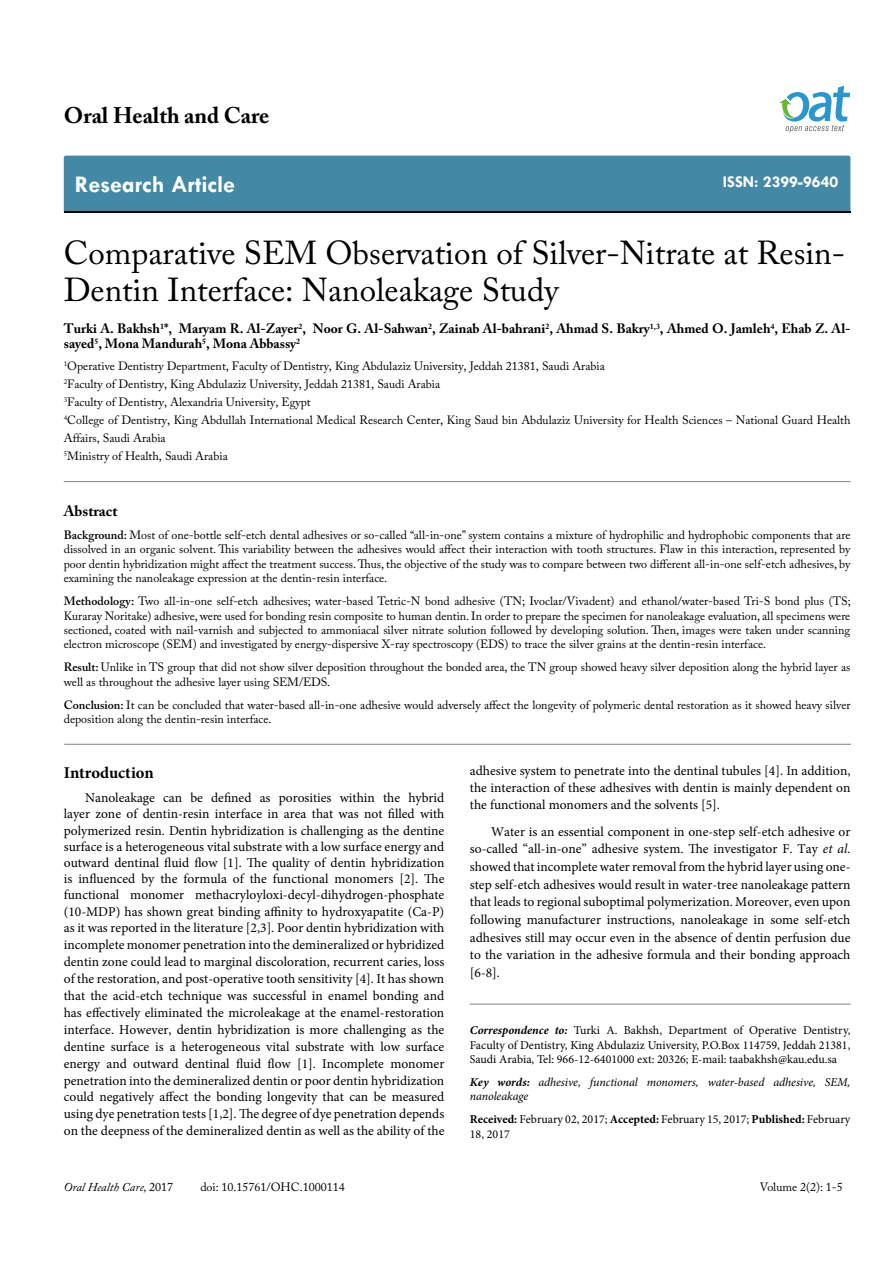
<style>
.page{position:relative;width:893px;height:1263px;background:#fff}
.page>*{position:absolute;margin:0;border:0;box-sizing:border-box;transform-origin:0 0}
.t1{font:33px/37.5px "Adobe Caslon Pro";color:#000}
.t2{font:700 24px "Tw Cen";color:#fff}
.t3{font:700 22.5px "Adobe Caslon Pro";color:#000}
.t4{font:700 16.5px "Tw Cen";color:#fff}
.t5{font:700 16.5px "Minion Pro";letter-spacing:-.005em;color:#000}
.t6{font:700 15px "Adobe Caslon Pro";color:#000}
.t7{font:13.5px/16.6px "Minion Pro";color:#000;text-align:justify}
.t8{font:700 13.5px/15px "Adobe Caslon Pro";color:#000}
.t9{font:12px/14.4px "Adobe Caslon Pro";color:#000}
.t10{font:12px/14.4px "Minion Pro";color:#000;text-align:justify}
.t11{font:italic 12px/14.4px "Minion Pro";letter-spacing:-.005em;color:#000}
.t12{font:italic 12px "Adobe Caslon Pro";color:#000}
.s1{font-weight:600}
.s2{font-style:italic}
.s3{font-weight:700;font-style:italic}
.s4{font-weight:700}
.s5{font-style:normal}
</style>
<div class="page">
<div style="left:64px;top:156px;width:786px;height:56px;background:#4389a5"></div>
<svg style="left:779px;top:86px;width:71px;height:47px"></svg>
<hr style="left:64px;top:481px;width:786px;height:1px;background:#808285">
<hr style="left:64px;top:744px;width:787px;height:1px;background:#808285">
<hr style="left:470px;top:1004px;width:380px;height:1px;background:#808285">
<h3 class="t3" style="left:64px;top:102px;width:207px">Oral Health and Care</h3>
<h2 class="t2" style="left:75px;top:170px;width:162px">Research Article</h2>
<p class="t4" style="left:723px;top:172px;width:117px">ISSN: 2399-9640</p>
<h1 class="t1" style="left:64px;top:233px;width:783px">Comparative SEM Observation of Silver-Nitrate at Resin-<br>Dentin Interface: Nanoleakage Study</h1>
<p class="t8" style="left:64px;top:321px;width:788px">Turki A. Bakhsh<sup>1</sup>*, Maryam R. Al-Zayer<sup>2</sup>, Noor G. Al-Sahwan<sup>2</sup>, Zainab Al-bahrani<sup>2</sup>, Ahmad S. Bakry<sup>1,3</sup>, Ahmed O. Jamleh<sup>4</sup>, Ehab Z. Al&shy;sayed<sup>5</sup>, Mona Mandurah<sup>5</sup>, Mona Abbassy<sup>2</sup></p>
<p class="t9" style="left:64px;top:357px;width:788px;line-height:18px"><sup>1</sup>Operative Dentistry Department, Faculty of Dentistry, King Abdulaziz University, Jeddah 21381, Saudi Arabia<br><sup>2</sup>Faculty of Dentistry, King Abdulaziz University, Jeddah 21381, Saudi Arabia<br><sup>3</sup>Faculty of Dentistry, Alexandria University, Egypt<br><sup>4</sup>College of Dentistry, King Abdullah International Medical Research Center, King Saud bin Abdulaziz University for Health Sciences – National Guard Health Affairs, Saudi Arabia<br><sup>5</sup>Ministry of Health, Saudi Arabia</p>
<p class="t6" style="left:64px;top:502px;width:55px">Abstract</p>
<p class="t9" style="left:64px;top:528px;width:788px;text-align:justify"><span class="s1">Background:</span> Most of one-bottle self-etch dental adhesives or so-called “all-in-one” system contains a mixture of hydrophilic and hydrophobic components that are dissolved in an organic solvent. This variability between the adhesives would affect their interaction with tooth structures. Flaw in this interaction, represented by poor dentin hybridization might affect the treatment success. Thus, the objective of the study was to compare between two different all-in-one self-etch adhesives, by examining the nanoleakage expression at the dentin-resin interface.</p>
<p class="t9" style="left:64px;top:594px;width:789px;text-align:justify"><span class="s1">Methodology:</span> Two all-in-one self-etch adhesives; water-based Tetric-N bond adhesive (TN; Ivoclar/Vivadent) and ethanol/water-based Tri-S bond plus (TS; Kuraray Noritake) adhesive, were used for bonding resin composite to human dentin. In order to prepare the specimen for nanoleakage evaluation, all specimens were sectioned, coated with nail-varnish and subjected to ammoniacal silver nitrate solution followed by developing solution. Then, images were taken under scanning electron microscope (SEM) and investigated by energy-dispersive X-ray spectroscopy (EDS) to trace the silver grains at the dentin-resin interface.</p>
<p class="t9" style="left:64px;top:660px;width:788px"><span class="s1">Result:</span> Unlike in TS group that did not show silver deposition throughout the bonded area, the TN group showed heavy silver deposition along the hybrid layer as well as throughout the adhesive layer using SEM/EDS.</p>
<p class="t9" style="left:64px;top:697px;width:788px"><span class="s1">Conclusion:</span> It can be concluded that water-based all-in-one adhesive would adversely affect the longevity of polymeric dental restoration as it showed heavy silver deposition along the dentin-resin interface.</p>
<p class="t5" style="left:64px;top:761px;width:91px">Introduction</p>
<p class="t7" style="left:64px;top:790px;width:382px;text-indent:21px">Nanoleakage can be defined as porosities within the hybrid layer zone of dentin-resin interface in area that was not filled with polymerized resin. Dentin hybridization is challenging as the dentine surface is a heterogeneous vital substrate with a low surface energy and outward dentinal fluid flow [1]. The quality of dentin hybridization is influenced by the formula of the functional monomers [2]. The functional monomer methacryloyloxi-decyl-dihydrogen-phosphate (10-MDP) has shown great binding affinity to hydroxyapatite (Ca-P) as it was reported in the literature [2,3]. Poor dentin hybridization with incomplete monomer penetration into the demineralized or hybridized dentin zone could lead to marginal discoloration, recurrent caries, loss of the restoration, and post-operative tooth sensitivity [4]. It has shown that the acid-etch technique was successful in enamel bonding and has effectively eliminated the microleakage at the enamel-restoration interface. However, dentin hybridization is more challenging as the dentine surface is a heterogeneous vital substrate with low surface energy and outward dentinal fluid flow [1]. Incomplete monomer penetration into the demineralized dentin or poor dentin hybridization could negatively affect the bonding longevity that can be measured using dye penetration tests [1,2]. The degree of dye penetration depends on the deepness of the demineralized dentin as well as the ability of the</p>
<p class="t7" style="left:470px;top:763px;width:382px;line-height:16.2px">adhesive system to penetrate into the dentinal tubules [4]. In addition, the interaction of these adhesives with dentin is mainly dependent on</p>
<p class="t7" style="left:491px;top:792px;width:361px;line-height:26.2px;text-indent:-21px">the functional monomers and the solvents [5].<br>Water is an essential component in one-step self-etch adhesive or</p>
<p class="t7" style="left:470px;top:840px;width:382px;line-height:17.7px">so-called “all-in-one” adhesive system. The investigator F. Tay <span class="s2">et al</span>. showed that incomplete water removal from the hybrid layer using one&shy;step self-etch adhesives would result in water-tree nanoleakage pattern that leads to regional suboptimal polymerization. Moreover, even upon following manufacturer instructions, nanoleakage in some self-etch adhesives still may occur even in the absence of dentin perfusion due to the variation in the adhesive formula and their bonding approach [6-8].</p>
<p class="t10" style="left:470px;top:1023px;width:382px"><span class="s3">Correspondence to:</span> Turki A. Bakhsh, Department of Operative Dentistry, Faculty of Dentistry, King Abdulaziz University, P.O.Box 114759, Jeddah 21381, Saudi Arabia, Tel: 966-12-6401000 ext: 20326; E-mail: taabakhsh@kau.edu.sa</p>
<p class="t11" style="left:470px;top:1075px;width:382px"><span class="s4">Key words:</span> adhesive, functional monomers, water-based adhesive, SEM, nanoleakage</p>
<p class="t10" style="left:470px;top:1112px;width:382px"><span class="s4">Received:</span> February 02, 2017; <span class="s4">Accepted:</span> February 15, 2017; <span class="s4">Published:</span> February<br>18, 2017</p>
<p class="t12" style="left:64px;top:1180px;width:111px">Oral Health Care, <span class="s5">2017</span></p>
<p class="t9" style="left:200px;top:1180px;width:146px">doi: 10.15761/OHC.1000114</p>
<p class="t9" style="left:760px;top:1180px;width:84px">Volume 2(2): 1-5</p>
</div>
